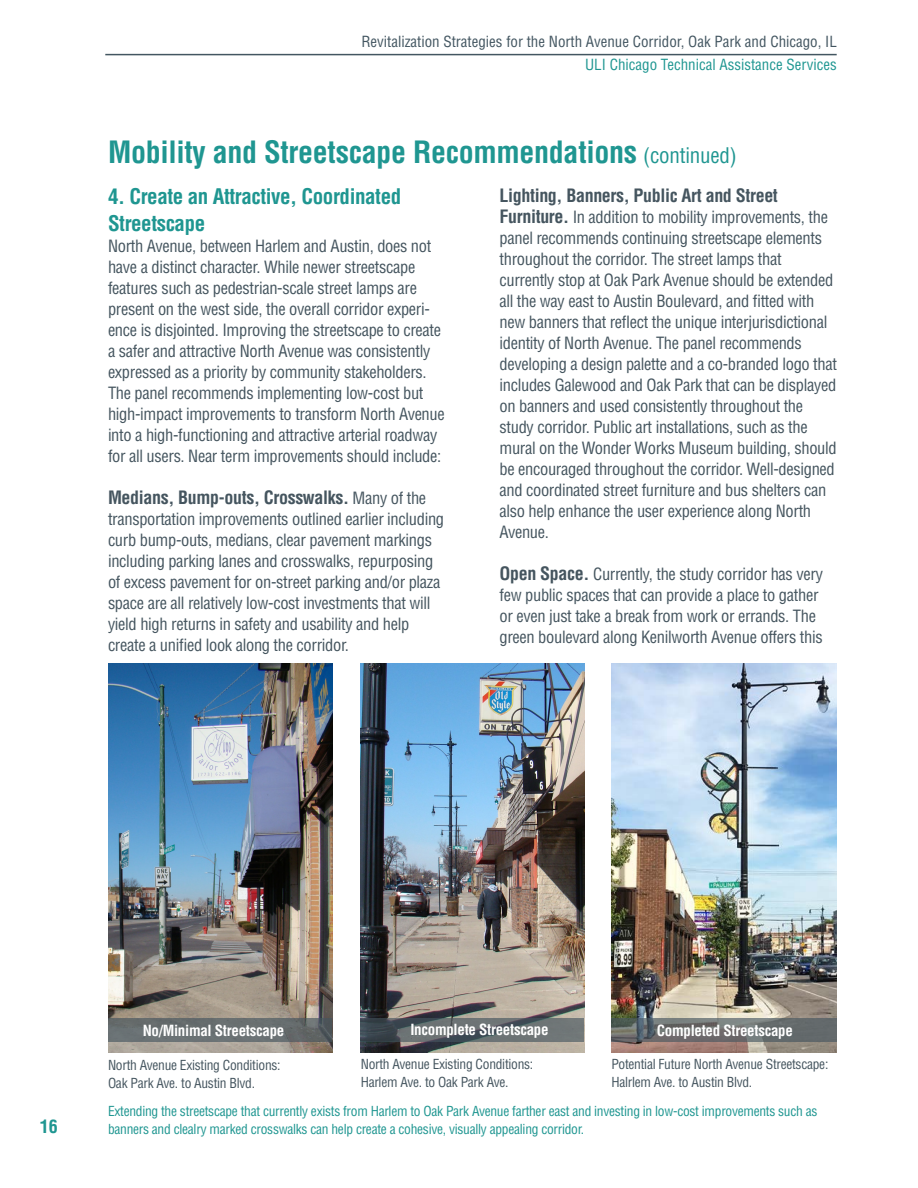
<style>
.page{position:relative;width:918px;height:1188px;background:#fff}
.page>*{position:absolute;margin:0;border:0;box-sizing:border-box;transform-origin:0 0}
.t1{font:700 condensed 30px "Helvetica LT Std";letter-spacing:-.01em;color:#1f9691}
.t2{font:700 condensed 21px/27px "Helvetica LT Std";letter-spacing:-.02em;color:#1f9691}
.t3{font:700 condensed 18px "Helvetica LT Std";letter-spacing:-.02em;color:#45555f}
.t4{font:700 condensed 18px "Helvetica LT Std";color:#1f9691}
.t5{font:condensed 16.5px/21px "Helvetica LT Std";letter-spacing:-.02em;color:#45555f}
.t6{font:condensed 15px "Helvetica LT Std";color:#435661}
.t7{font:700 condensed 15px "Helvetica LT Std";letter-spacing:-.02em;color:#fff}
.t8{font:condensed 15px "Helvetica LT Std";color:#1f9691}
.t9{font:condensed 13.5px/18px "Helvetica LT Std";letter-spacing:-.02em;color:#1f9691}
.t10{font:condensed 13.5px "Helvetica LT Std";letter-spacing:-.02em;color:#45555f}
.s1{font-weight:400;font-size:21px}
.s2{font-weight:700;font-size:18px}
.s3{font-weight:400;font-size:16.5px}
</style>
<div class="page">
<hr style="left:105px;top:54px;width:732px;height:1px;background:#435661">
<img style="left:361px;top:663px;width:224px;height:390px">
<img style="left:612px;top:663px;width:225px;height:390px">
<img style="left:108px;top:663px;width:224px;height:390px">
<svg style="left:108px;top:1018px;width:224px;height:24px;background:#666d6f"></svg>
<svg style="left:361px;top:1018px;width:223px;height:24px;background:#5c6468"></svg>
<svg style="left:611px;top:1018px;width:226px;height:24px;background:#696d6e"></svg>
<p class="t6" style="left:361px;top:32px;width:477px">Revitalization Strategies for the North Avenue Corridor, Oak Park and Chicago, IL</p>
<p class="t8" style="left:585px;top:55px;width:253px">ULI Chicago Technical Assistance Services</p>
<p class="t1" style="left:108px;top:133px;width:630px">Mobility and Streetscape Recommendations <span class="s1">(continued)</span></p>
<p class="t3" style="left:500px;top:184px;width:280px">Lighting, Banners, Public Art and Street</p>
<p class="t5" style="left:500px;top:206px;width:339px"><span class="s2">Furniture.</span> In addition to mobility improvements, the panel recommends continuing streetscape elements throughout the corridor. The street lamps that currently stop at Oak Park Avenue should be extended all the way east to Austin Boulevard, and fitted with new banners that reflect the unique interjurisdictional identity of North Avenue. The panel recommends developing a design palette and a co-branded logo that includes Galewood and Oak Park that can be displayed on banners and used consistently throughout the study corridor. Public art installations, such as the mural on the Wonder Works Museum building, should be encouraged throughout the corridor. Well-designed and coordinated street furniture and bus shelters can also help enhance the user experience along North Avenue.</p>
<p class="t5" style="left:500px;top:563px;width:325px"><span class="s2">Open Space.</span> Currently, the study corridor has very few public spaces that can provide a place to gather or even just take a break from work or errands. The green boulevard along Kenilworth Avenue offers this</p>
<p class="t2" style="left:108px;top:183px;width:295px">4. Create an Attractive, Coordinated<br>Streetscape</p>
<p class="t5" style="left:108px;top:235px;width:338px">North Avenue, between Harlem and Austin, does not have a distinct character. While newer streetscape features such as pedestrian-scale street lamps are present on the west side, the overall corridor experi&shy;ence is disjointed. Improving the streetscape to create a safer and attractive North Avenue was consistently expressed as a priority by community stakeholders.<br>The panel recommends implementing low-cost but high-impact improvements to transform North Avenue into a high-functioning and attractive arterial roadway for all users. Near term improvements should include:</p>
<p class="t3" style="left:108px;top:486px;width:320px">Medians, Bump-outs, Crosswalks. <span class="s3">Many of the</span></p>
<p class="t5" style="left:108px;top:508px;width:338px">transportation improvements outlined earlier including curb bump-outs, medians, clear pavement markings including parking lanes and crosswalks, repurposing of excess pavement for on-street parking and/or plaza space are all relatively low-cost investments that will yield high returns in safety and usability and help create a unified look along the corridor.</p>
<p class="t4" style="left:40px;top:1116px;width:19px">16</p>
<p class="t7" style="left:143px;top:1021px;width:143px">No/Minimal Streetscape</p>
<p class="t7" style="left:410px;top:1020px;width:140px">Incomplete Streetscape</p>
<p class="t7" style="left:657px;top:1021px;width:138px">Completed Streetscape</p>
<p class="t10" style="left:361px;top:1056px;width:174px">North Avenue Existing Conditions:</p>
<p class="t10" style="left:361px;top:1074px;width:149px">Harlem Ave. to Oak Park Ave.</p>
<p class="t10" style="left:611px;top:1056px;width:218px">Potential Future North Avenue Streetscape:</p>
<p class="t10" style="left:611px;top:1074px;width:142px">Halrlem Ave. to Austin Blvd.</p>
<p class="t10" style="left:108px;top:1056px;width:174px">North Avenue Existing Conditions:</p>
<p class="t10" style="left:108px;top:1074px;width:149px">Oak Park Ave. to Austin Blvd.</p>
<p class="t9" style="left:108px;top:1102px;width:711px">Extending the streetscape that currently exists from Harlem to Oak Park Avenue farther east and investing in low-cost improvements such as banners and clealry marked crosswalks can help create a cohesive, visually appealing corridor.</p>
</div>
